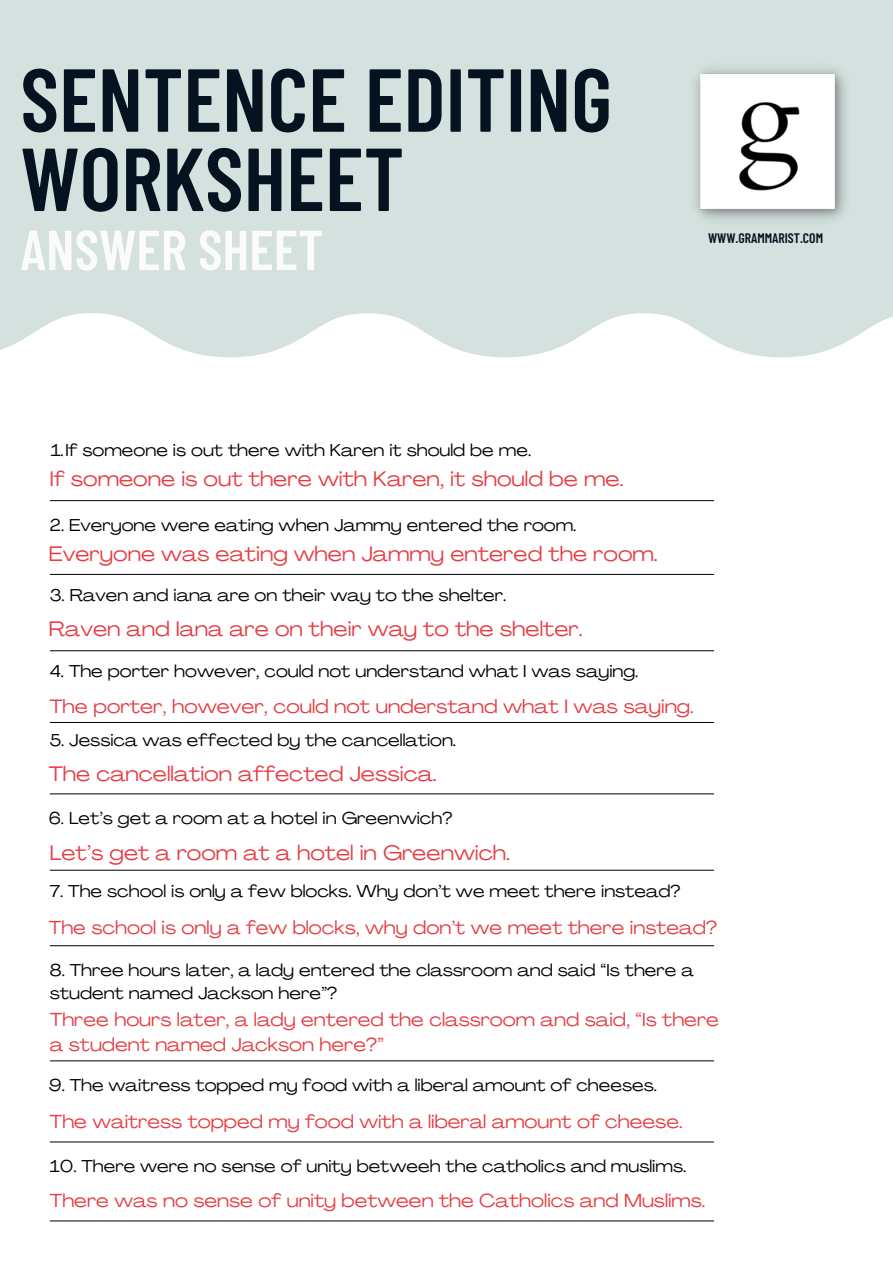
<style>
.page{position:relative;width:893px;height:1264px;background:#fff}
.page>*{position:absolute;margin:0;border:0;box-sizing:border-box;transform-origin:0 0}
.t1{font:600 89.1px/79.2px "Barlow Condensed";color:#051320}
.t2{font:600 56.25px "Barlow Condensed";color:#fbfbfc}
.t3{font:expanded 20.7px "Agrandir";color:#e53d44}
.t4{font:expanded 19.05px "Agrandir";color:#e53d44}
.t5{font:expanded 18.6px/25.3px "Agrandir";color:#e53d44}
.t6{font:expanded 16.95px/23.1px "Agrandir";color:#000}
.t7{font:600 13.8px "Barlow Condensed";color:#051320}
</style>
<div class="page">
<div style="left:0;top:0;width:892px;height:357px;background:#d4e1df"></div>
<img style="left:687px;top:58px;width:165px;height:171px">
<hr style="left:50px;top:500px;width:664px;height:1px;background:#000">
<hr style="left:50px;top:574px;width:664px;height:1px;background:#000">
<hr style="left:50px;top:650px;width:664px;height:1px;background:#000">
<hr style="left:50px;top:722px;width:664px;height:1px;background:#000">
<hr style="left:50px;top:793px;width:664px;height:1px;background:#000">
<hr style="left:50px;top:869px;width:664px;height:1px;background:#000">
<hr style="left:50px;top:945px;width:664px;height:1px;background:#000">
<hr style="left:50px;top:1060px;width:664px;height:1px;background:#000">
<hr style="left:50px;top:1141px;width:664px;height:1px;background:#000">
<hr style="left:50px;top:1220px;width:664px;height:1px;background:#000">
<h1 class="t1" style="left:20px;top:56px;width:593px">SENTENCE EDITING<br>WORKSHEET</h1>
<h2 class="t2" style="left:20px;top:214px;width:305px">ANSWER SHEET</h2>
<p class="t7" style="left:708px;top:229px;width:116px">WWW.GRAMMARIST.COM</p>
<p class="t6" style="left:51px;top:440px;width:482px">1.If someone is out there with Karen it should be me.</p>
<p class="t3" style="left:50px;top:470px;width:575px">If someone is out there with Karen, it should be me.</p>
<p class="t6" style="left:50px;top:515px;width:528px">2. Everyone were eating when Jammy entered the room.</p>
<p class="t3" style="left:49px;top:546px;width:610px">Everyone was eating when Jammy entered the room.</p>
<p class="t6" style="left:50px;top:585px;width:458px">3. Raven and iana are on their way to the shelter.</p>
<p class="t3" style="left:49px;top:620px;width:535px">Raven and Iana are on their way to the shelter.</p>
<p class="t6" style="left:50px;top:661px;width:590px">4. The porter however, could not understand what I was saying.</p>
<p class="t4" style="left:50px;top:698px;width:645px">The porter, however, could not understand what I was saying.</p>
<p class="t6" style="left:50px;top:730px;width:407px">5. Jessica was effected by the cancellation.</p>
<p class="t3" style="left:49px;top:765px;width:389px">The cancellation affected Jessica.</p>
<p class="t6" style="left:49px;top:808px;width:405px">6. Let’s get a room at a hotel in Greenwich?</p>
<p class="t3" style="left:50px;top:844px;width:461px">Let’s get a room at a hotel in Greenwich.</p>
<p class="t6" style="left:50px;top:881px;width:632px">7. The school is only a few blocks. Why don’t we meet there instead?</p>
<p class="t5" style="left:49px;top:916px;width:669px">The school is only a few blocks, why don’t we meet there instead?</p>
<p class="t6" style="left:50px;top:960px;width:645px">8. Three hours later, a lady entered the classroom and said “Is there a student named Jackson here”?</p>
<p class="t5" style="left:50px;top:1008px;width:670px">Three hours later, a lady entered the classroom and said, “Is there a student named Jackson here?”</p>
<p class="t6" style="left:49px;top:1075px;width:609px">9. The waitress topped my food with a liberal amount of cheeses.</p>
<p class="t5" style="left:50px;top:1110px;width:634px">The waitress topped my food with a liberal amount of cheese.</p>
<p class="t6" style="left:50px;top:1156px;width:637px">10. There were no sense of unity betweeh the catholics and muslims.</p>
<p class="t5" style="left:50px;top:1190px;width:657px">There was no sense of unity between the Catholics and Muslims.</p>
</div>
